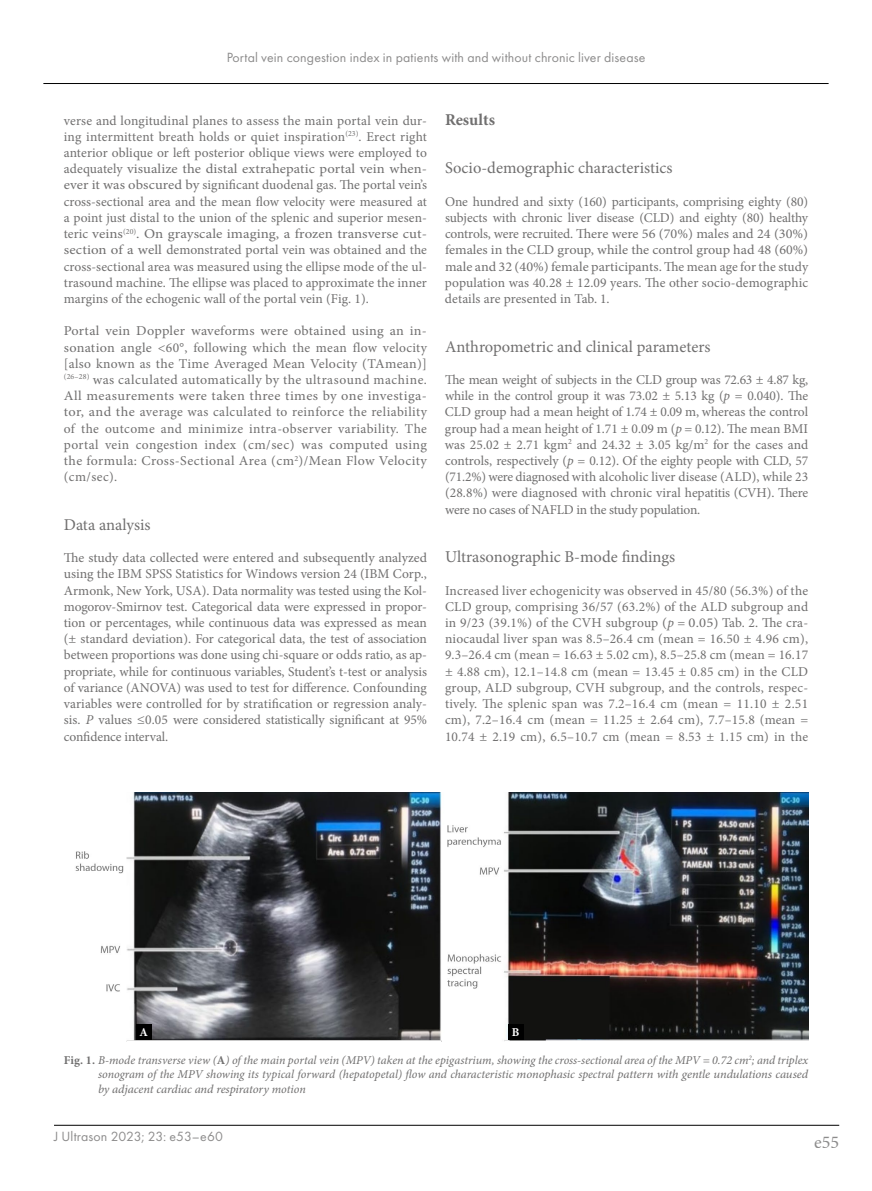
<style>
.page{position:relative;width:872px;height:1191px;background:#fff}
.page>*{position:absolute;margin:0;border:0;box-sizing:border-box;transform-origin:0 0}
.t1{font:18px "Minion Pro";color:#706f6f}
.t2{font:16.5px "Minion Pro";color:#706f6f}
.t3{font:700 16.5px "Minion Pro";color:#706f6f}
.t4{font:13.8px "Futura PT";letter-spacing:.01em;color:#706f6f}
.t5{font:13.5px/16.2px "Minion Pro";letter-spacing:.005em;color:#706f6f;text-align:justify}
.t6{font:13.5px/16.2px "Minion Pro";letter-spacing:.005em;color:#706f6f;text-align:justify;scale:1.05 1}
.t7{font:italic 12px/14.4px "Minion Pro";letter-spacing:-.005em;color:#706f6f;text-align:justify}
.t8{font:700 12px "Minion Pro";color:#fff}
.s1{font-style:italic}
.s2{font-weight:700;font-style:normal}
</style>
<div class="page">
<hr style="left:54px;top:1125px;width:785px;height:1px;background:#000">
<hr style="left:43px;top:83px;width:785px;height:1px;background:#000">
<img style="left:75px;top:792px;width:733px;height:249px">
<div style="left:508px;top:1024px;width:15px;height:15px;background:#000"></div>
<div style="left:136px;top:1024px;width:16px;height:15px;background:#000"></div>
<p class="t4" style="left:226px;top:49px;width:421px">Portal vein congestion index in patients with and without chronic liver disease</p>
<p class="t5" style="left:64px;top:112px;width:365px">verse and longitudinal planes to assess the main portal vein dur&shy;ing intermittent breath holds or quiet inspiration<sup>(23)</sup>. Erect right anterior oblique or left posterior oblique views were employed to adequately visualize the distal extrahepatic portal vein when&shy;ever it was obscured by significant duodenal gas. The portal vein’s cross-sectional area and the mean flow velocity were measured at a point just distal to the union of the splenic and superior mesen&shy;teric veins<sup>(20)</sup>. On grayscale imaging, a frozen transverse cut&shy;section of a well demonstrated portal vein was obtained and the cross-sectional area was measured using the ellipse mode of the ul&shy;trasound machine. The ellipse was placed to approximate the inner margins of the echogenic wall of the portal vein (Fig. 1).</p>
<p class="t6" style="left:64px;top:323px;width:347px">Portal vein Doppler waveforms were obtained using an in&shy;sonation angle &lt;60°, following which the mean flow velocity [also known as the Time Averaged Mean Velocity (TAmean)] <sup>(26–28)</sup> was calculated automatically by the ultrasound machine.<br>All measurements were taken three times by one investiga&shy;tor, and the average was calculated to reinforce the reliability of the outcome and minimize intra-observer variability. The portal vein congestion index (cm/sec) was computed using the formula: Cross-Sectional Area (cm<sup>2</sup>)/Mean Flow Velocity (cm/sec).</p>
<p class="t2" style="left:64px;top:513px;width:88px">Data analysis</p>
<p class="t5" style="left:64px;top:550px;width:365px">The study data collected were entered and subsequently analyzed using the IBM SPSS Statistics for Windows version 24 (IBM Corp., Armonk, New York, USA). Data normality was tested using the Kol&shy;mogorov-Smirnov test. Categorical data were expressed in propor&shy;tion or percentages, while continuous data was expressed as mean (± standard deviation). For categorical data, the test of association between proportions was done using chi-square or odds ratio, as ap&shy;propriate, while for continuous variables, Student’s t-test or analysis of variance (ANOVA) was used to test for difference. Confounding variables were controlled for by stratification or regression analy&shy;sis. <span class="s1">P</span> values ≤0.05 were considered statistically significant at 95% confidence interval.</p>
<p class="t3" style="left:445px;top:108px;width:51px">Results</p>
<p class="t2" style="left:445px;top:157px;width:229px">Socio-demographic characteristics</p>
<p class="t5" style="left:445px;top:193px;width:365px">One hundred and sixty (160) participants, comprising eighty (80) subjects with chronic liver disease (CLD) and eighty (80) healthy controls, were recruited. There were 56 (70%) males and 24 (30%) females in the CLD group, while the control group had 48 (60%) male and 32 (40%) female participants. The mean age for the study population was 40.28 ± 12.09 years. The other socio-demographic details are presented in Tab. 1.</p>
<p class="t2" style="left:445px;top:335px;width:267px">Anthropometric and clinical parameters</p>
<p class="t5" style="left:445px;top:371px;width:365px">The mean weight of subjects in the CLD group was 72.63 ± 4.87 kg, while in the control group it was 73.02 ± 5.13 kg (<span class="s1">p</span> = 0.040). The CLD group had a mean height of 1.74 ± 0.09 m, whereas the control group had a mean height of 1.71 ± 0.09 m (<span class="s1">p</span> = 0.12). The mean BMI was 25.02 ± 2.71 kgm<sup>2</sup> and 24.32 ± 3.05 kg/m<sup>2</sup> for the cases and controls, respectively (<span class="s1">p</span> = 0.12). Of the eighty people with CLD, 57 (71.2%) were diagnosed with alcoholic liver disease (ALD), while 23 (28.8%) were diagnosed with chronic viral hepatitis (CVH). There were no cases of NAFLD in the study population.</p>
<p class="t2" style="left:445px;top:546px;width:232px">Ultrasonographic B-mode findings</p>
<p class="t5" style="left:445px;top:582px;width:365px">Increased liver echogenicity was observed in 45/80 (56.3%) of the CLD group, comprising 36/57 (63.2%) of the ALD subgroup and in 9/23 (39.1%) of the CVH subgroup (<span class="s1">p</span> = 0.05) Tab. 2. The cra&shy;niocaudal liver span was 8.5–26.4 cm (mean = 16.50 ± 4.96 cm), 9.3–26.4 cm (mean = 16.63 ± 5.02 cm), 8.5–25.8 cm (mean = 16.17 ± 4.88 cm), 12.1–14.8 cm (mean = 13.45 ± 0.85 cm) in the CLD group, ALD subgroup, CVH subgroup, and the controls, respec&shy;tively. The splenic span was 7.2–16.4 cm (mean = 11.10 ± 2.51 cm), 7.2–16.4 cm (mean = 11.25 ± 2.64 cm), 7.7–15.8 (mean = 10.74 ± 2.19 cm), 6.5–10.7 cm (mean = 8.53 ± 1.15 cm) in the</p>
<p class="t8" style="left:140px;top:1024px;width:10px">A</p>
<p class="t8" style="left:512px;top:1024px;width:9px">B</p>
<p class="t7" style="left:98px;top:1052px;width:711px;text-indent:-34px"><span class="s2">Fig. 1.</span> B-mode transverse view (<span class="s2">A</span>) of the main portal vein (MPV) taken at the epigastrium, showing the cross-sectional area of the MPV = 0.72 cm<sup>2</sup>; and triplex sonogram of the MPV showing its typical forward (hepatopetal) flow and characteristic monophasic spectral pattern with gentle undulations caused by adjacent cardiac and respiratory motion</p>
<p class="t4" style="left:54px;top:1128px;width:170px">J Ultrason 2023; 23: e53–e60</p>
<h1 class="t1" style="left:814px;top:1129px;width:26px">e55</h1>
</div>
